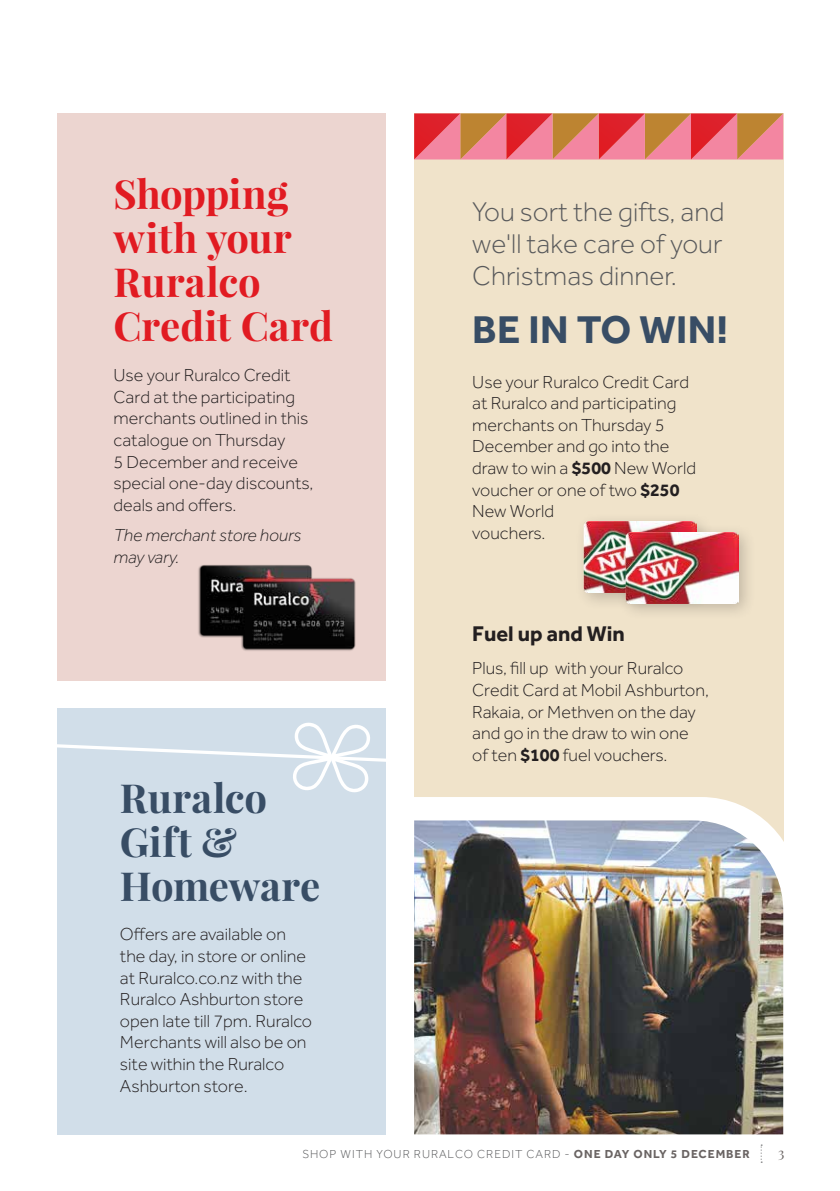
<style>
.page{position:relative;width:840px;height:1191px;background:#fff}
.page>*{position:absolute;margin:0;border:0;box-sizing:border-box;transform-origin:0 0}
.t1{font:700 40px/44px "Playfair Display";color:#e11b22}
.t2{font:700 40px/44px "Playfair Display";color:#384d65}
.t3{font:700 40px "Effra";letter-spacing:.01em;color:#384d65}
.t4{font:300 28px/32px "Effra";color:#58595b;text-align:justify}
.t5{font:700 22px "Effra";color:#231f20}
.t6{font:300 18px/21.6px "Effra";color:#231f20}
.t7{font:italic 300 18px/21.6px "Effra";color:#231f20}
.t8{font:14px "Playfair Display";color:#6a6463}
.t9{font:300 12px "Effra";letter-spacing:.08em;color:#58595b}
.s1{font-weight:700}
.s2{font-weight:700;color:#6a6463}
</style>
<div class="page">
<div style="left:57px;top:708px;width:328px;height:426px;background:#d1dee9"></div>
<div style="left:57px;top:113px;width:328px;height:567px;background:#ecd5d0"></div>
<div style="left:414px;top:113px;width:368px;height:733px;background:#f0e3ca"></div>
<img style="left:198px;top:565px;width:158px;height:86px">
<svg style="left:57px;top:721px;width:329px;height:72px"></svg>
<div style="left:574px;top:512px;width:139px;height:99px;background:#231f20;opacity:.23"></div>
<img style="left:583px;top:522px;width:112px;height:71px">
<div style="left:616px;top:523px;width:139px;height:98px;background:#231f20;opacity:.23"></div>
<img style="left:625px;top:532px;width:112px;height:71px">
<svg style="left:414px;top:797px;width:370px;height:338px;background:#f5f3ef"></svg>
<img style="left:414px;top:820px;width:368px;height:314px">
<svg style="left:414px;top:113px;width:368px;height:46px;background:#e06d67"></svg>
<h1 class="t1" style="left:113px;top:172px;width:221px">Shopping with your<br>Ruralco<br>Credit Card</h1>
<p class="t6" style="left:113px;top:364px;width:201px">Use your Ruralco Credit<br>Card at the participating merchants outlined in this catalogue on Thursday<br>5 December and receive special one-day discounts, deals and offers.</p>
<p class="t7" style="left:113px;top:524px;width:189px">The merchant store hours may vary.</p>
<h1 class="t2" style="left:120px;top:776px;width:202px">Ruralco<br>Gift &amp;<br>Homeware</h1>
<p class="t6" style="left:120px;top:923px;width:193px">Offers are available on the day, in store or online at Ruralco.co.nz with the<br>Ruralco Ashburton store open late till 7pm. Ruralco<br>Merchants will also be on site within the Ruralco<br>Ashburton store.</p>
<h2 class="t4" style="left:472px;top:195px;width:253px">You sort the gifts, and we'll take care of your Christmas dinner.</h2>
<h1 class="t3" style="left:472px;top:305px;width:257px">BE IN TO WIN!</h1>
<p class="t6" style="left:472px;top:371px;width:225px">Use your Ruralco Credit Card at Ruralco and participating merchants on Thursday 5<br>December and go into the draw to win a <span class="s1">$500</span> New World voucher or one of two <span class="s1">$250<br></span>New World<br>vouchers.</p>
<p class="t5" style="left:472px;top:620px;width:154px">Fuel up and Win</p>
<p class="t6" style="left:472px;top:657px;width:238px">Plus, fill up with your Ruralco<br>Credit Card at Mobil Ashburton,<br>Rakaia, or Methven on the day and go in the draw to win one of ten <span class="s1">$100</span> fuel vouchers.</p>
<p class="t9" style="left:302px;top:1146px;width:448px">SHOP WITH YOUR RURALCO CREDIT CARD - <span class="s2">ONE DAY ONLY 5 DECEMBER</span></p>
<p class="t8" style="left:777px;top:1144px;width:8px">3</p>
</div>
